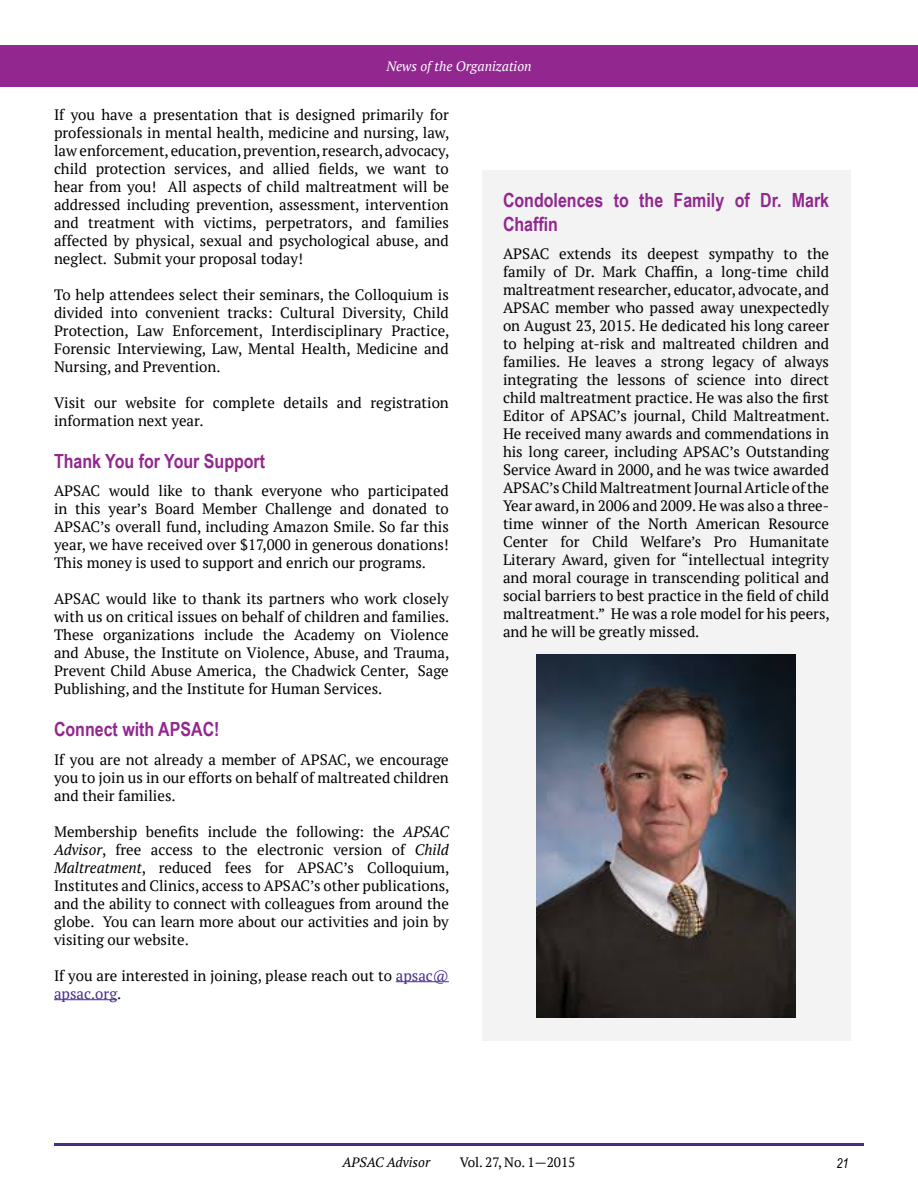
<style>
.page{position:relative;width:918px;height:1188px;background:#fff}
.page>*{position:absolute;margin:0;border:0;box-sizing:border-box;transform-origin:0 0}
.t1{font:700 19.5px/23.4px "Arial Narrow";color:#92278f}
.t2{font:15px/18px "PT Serif";color:#000;text-align:justify}
.t3{font:italic 13.5px "PT Serif";color:#fff}
.t4{font:13.5px "PT Serif";color:#000}
.t5{font:italic 13.5px "PT Serif";color:#000}
.t6{font:italic 13.5px "Arial Narrow";color:#000}
.s1{font-style:italic}
.s2{color:#482d89}
</style>
<div class="page">
<div style="left:0;top:45px;width:918px;height:41px;background:#92278f"></div>
<hr style="left:54px;top:1143px;width:810px;height:3px;background:#482d89">
<hr style="left:396px;top:981px;width:53px;height:1px;background:#482d89">
<hr style="left:54px;top:999px;width:63px;height:1px;background:#482d89">
<div style="left:482px;top:170px;width:368px;height:870px;background:#f2f3f2"></div>
<img style="left:537px;top:655px;width:259px;height:362px">
<p class="t3" style="left:386px;top:57px;width:147px">News of the Organization</p>
<p class="t2" style="left:54px;top:106px;width:397px">If you have a presentation that is designed primarily for professionals in mental health, medicine and nursing, law, law enforcement, education, prevention, research, advocacy, child protection services, and allied fields, we want to hear from you! All aspects of child maltreatment will be addressed including prevention, assessment, intervention and treatment with victims, perpetrators, and families affected by physical, sexual and psychological abuse, and neglect. Submit your proposal today!</p>
<p class="t2" style="left:54px;top:286px;width:397px">To help attendees select their seminars, the Colloquium is divided into convenient tracks: Cultural Diversity, Child Protection, Law Enforcement, Interdisciplinary Practice, Forensic Interviewing, Law, Mental Health, Medicine and Nursing, and Prevention.</p>
<p class="t2" style="left:54px;top:394px;width:396px">Visit our website for complete details and registration information next year.</p>
<h1 class="t1" style="left:54px;top:448px;width:213px">Thank You for Your Support</h1>
<p class="t2" style="left:54px;top:482px;width:396px">APSAC would like to thank everyone who participated in this year’s Board Member Challenge and donated to APSAC’s overall fund, including Amazon Smile. So far this year, we have received over $17,000 in generous donations!<br>This money is used to support and enrich our programs.</p>
<p class="t2" style="left:54px;top:590px;width:397px">APSAC would like to thank its partners who work closely with us on critical issues on behalf of children and families.<br>These organizations include the Academy on Violence and Abuse, the Institute on Violence, Abuse, and Trauma, Prevent Child Abuse America, the Chadwick Center, Sage Publishing, and the Institute for Human Services.</p>
<h1 class="t1" style="left:54px;top:716px;width:167px">Connect with APSAC!</h1>
<p class="t2" style="left:54px;top:750px;width:396px">If you are not already a member of APSAC, we encourage you to join us in our efforts on behalf of maltreated children and their families.</p>
<p class="t2" style="left:54px;top:822px;width:397px">Membership benefits include the following: the <span class="s1">APSAC Advisor</span>, free access to the electronic version of <span class="s1">Child Maltreatment</span>, reduced fees for APSAC’s Colloquium, Institutes and Clinics, access to APSAC’s other publications, and the ability to connect with colleagues from around the globe. You can learn more about our activities and join by visiting our website.</p>
<p class="t2" style="left:54px;top:966px;width:396px">If you are interested in joining, please reach out to <span class="s2">apsac@ apsac.org</span>.</p>
<h1 class="t1" style="left:503px;top:188px;width:328px">Condolences to the Family of Dr. Mark<br>Chaffin</h1>
<p class="t2" style="left:503px;top:245px;width:328px">APSAC extends its deepest sympathy to the family of Dr. Mark Chaffin, a long-time child maltreatment researcher, educator, advocate, and APSAC member who passed away unexpectedly on August 23, 2015. He dedicated his long career to helping at-risk and maltreated children and families. He leaves a strong legacy of always integrating the lessons of science into direct child maltreatment practice. He was also the first Editor of APSAC’s journal, Child Maltreatment.<br>He received many awards and commendations in his long career, including APSAC’s Outstanding Service Award in 2000, and he was twice awarded APSAC’s Child Maltreatment Journal Article of the Year award, in 2006 and 2009. He was also a three&shy;time winner of the North American Resource Center for Child Welfare’s Pro Humanitate Literary Award, given for “intellectual integrity and moral courage in transcending political and social barriers to best practice in the field of child maltreatment.” He was a role model for his peers, and he will be greatly missed.</p>
<p class="t5" style="left:343px;top:1153px;width:89px">APSAC Advisor</p>
<p class="t4" style="left:460px;top:1153px;width:117px">Vol. 27, No. 1—2015</p>
<p class="t6" style="left:836px;top:1154px;width:14px">21</p>
</div>
